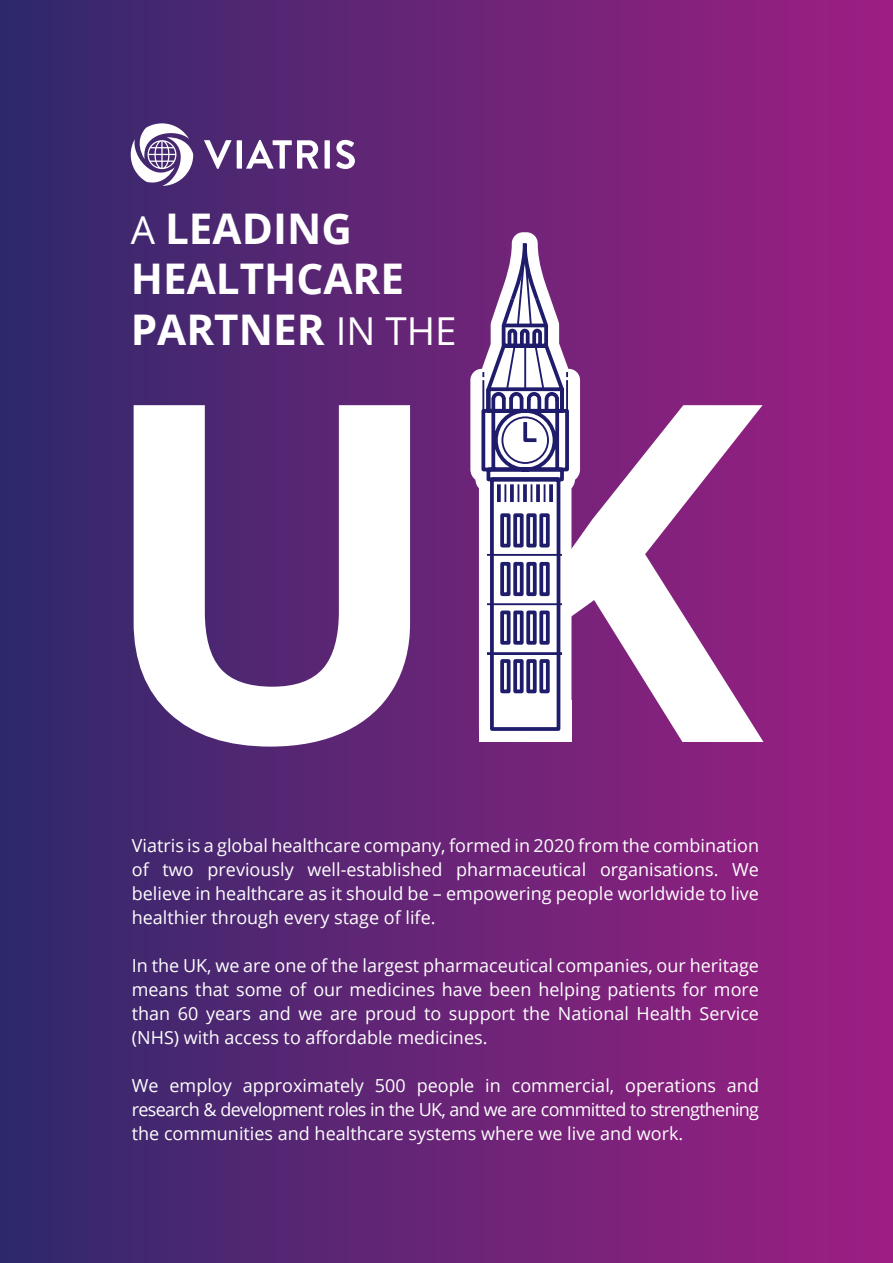
<style>
.page{position:relative;width:893px;height:1263px;background:#fff}
.page>*{position:absolute;margin:0;border:0;box-sizing:border-box;transform-origin:0 0}
.t1{font:700 471.75px "Open Sans";color:#fff}
.t2{font:700 42.3px/50.7px "Open Sans";color:#fff}
.t3{font:18px/24px "Open Sans";color:#fff;text-align:justify}
.s1{font-weight:400;font-size:38.55px}
</style>
<div class="page">
<div style="left:0;top:0;width:893px;height:1263px;background:linear-gradient(to right,#302a6b,#9f1e83)"></div>
<svg style="left:336px;top:140px;width:19px;height:29px"></svg>
<svg style="left:325px;top:140px;width:5px;height:29px"></svg>
<svg style="left:204px;top:140px;width:114px;height:29px"></svg>
<svg style="left:129px;top:123px;width:64px;height:63px"></svg>
<svg style="left:470px;top:232px;width:110px;height:510px"></svg>
<svg style="left:480px;top:240px;width:91px;height:493px"></svg>
<h2 class="t2" style="left:131px;top:202px;width:327px"><span class="s1">A</span> LEADING<br>HEALTHCARE<br>PARTNER <span class="s1">IN THE</span></h2>
<h1 class="t1" style="left:94px;top:238px;width:671px">UK</h1>
<p class="t3" style="left:132px;top:832px;width:629px">Viatris is a global healthcare company, formed in 2020 from the combination of two previously well-established pharmaceutical organisations. We believe in healthcare as it should be – empowering people worldwide to live healthier through every stage of life.</p>
<p class="t3" style="left:132px;top:952px;width:629px">In the UK, we are one of the largest pharmaceutical companies, our heritage means that some of our medicines have been helping patients for more than 60 years and we are proud to support the National Health Service (NHS) with access to affordable medicines.</p>
<p class="t3" style="left:132px;top:1072px;width:629px">We employ approximately 500 people in commercial, operations and research &amp; development roles in the UK, and we are committed to strengthening the communities and healthcare systems where we live and work.</p>
</div>
